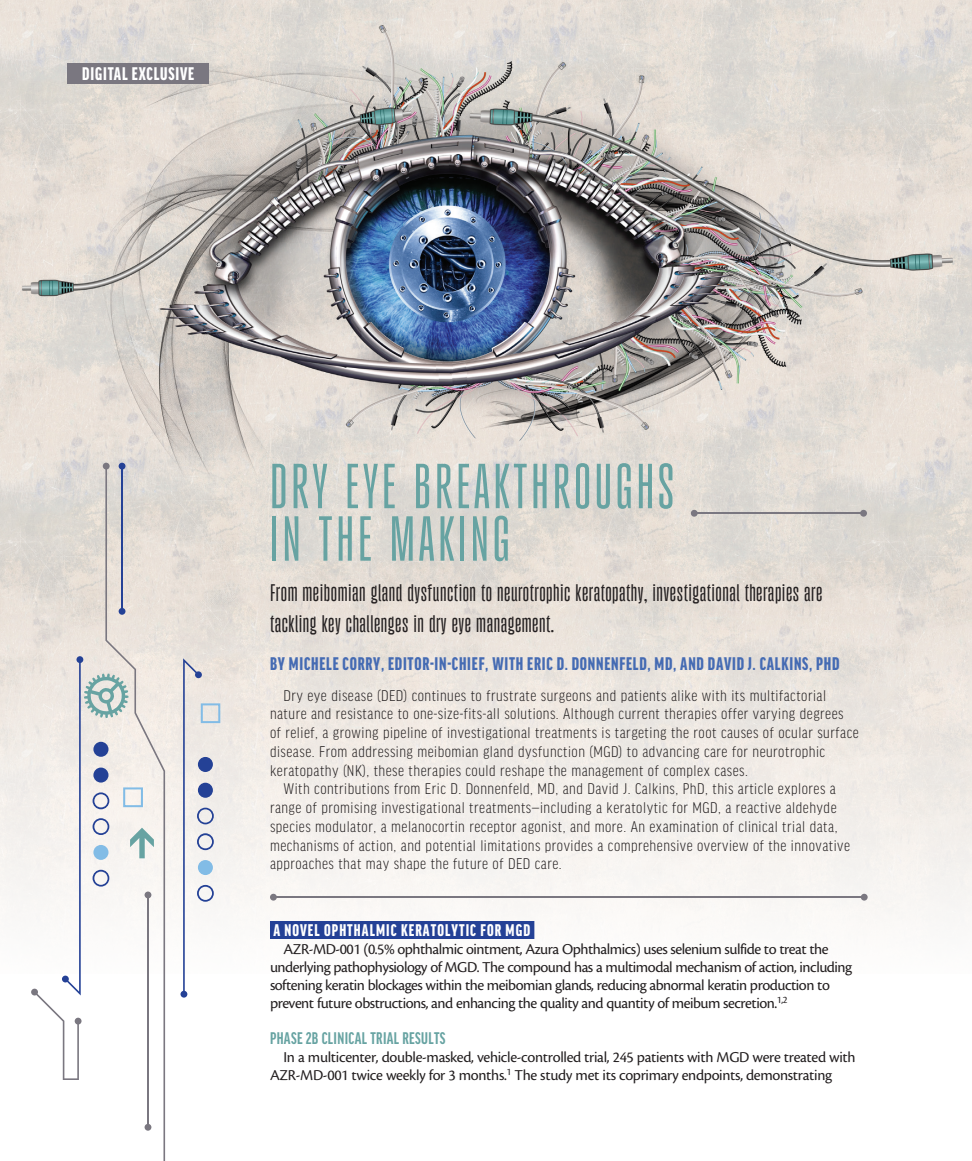
<style>
.page{position:relative;width:972px;height:1161px;background:#fff}
.page>*{position:absolute;margin:0;border:0;box-sizing:border-box;transform-origin:0 0}
.headline{font:67.5px/52.5px "Gazzetta";letter-spacing:.05em;color:#67a3a2}
.deck{font:25.5px/30.8px "Gazzetta";letter-spacing:.02em;color:#231f20}
.author{font:900 extra-condensed 19.5px "Good Headline Pro";letter-spacing:.04em;color:#456bb3}
.t1{font:900 extra-condensed 19.5px "Good Headline Pro";letter-spacing:.045em;color:#fff}
.subhead{font:900 extra-condensed 18px "Good Headline Pro";letter-spacing:.06em;color:#fff}
.subhead_2{font:700 extra-condensed 18px "Good Headline Pro";letter-spacing:.02em;color:#67a3a2}
.callout_copy{font:300 condensed 16.5px/18.8px "Good Headline Pro";letter-spacing:.03em;color:#231f20}
.body{font:15.75px/18px "Cronos Pro";letter-spacing:-.03em;color:#231f20}
</style>
<div class="page">
<img style="left:0;top:0;width:972px;height:973px">
<div style="left:270px;top:921px;width:264px;height:18px;background:#244196"></div>
<div style="left:119px;top:463px;width:6px;height:7px;background:#244196;border-radius:50%"></div>
<div style="left:181px;top:991px;width:6px;height:7px;background:#244196;border-radius:50%"></div>
<div style="left:31px;top:989px;width:7px;height:7px;background:#7a7780;border-radius:50%"></div>
<div style="left:103px;top:463px;width:7px;height:7px;background:#7a7780;border-radius:50%"></div>
<svg style="left:183px;top:658px;width:37px;height:336px"></svg>
<svg style="left:34px;top:466px;width:131px;height:695px"></svg>
<hr style="left:694px;top:512px;width:169px;height:2px;background:#7a7780">
<div style="left:860px;top:510px;width:7px;height:7px;background:#7a7780;border-radius:50%"></div>
<div style="left:691px;top:510px;width:7px;height:7px;background:#7a7780;border-radius:50%"></div>
<hr style="left:273px;top:896px;width:592px;height:2px;background:#7a7780">
<div style="left:861px;top:894px;width:7px;height:7px;background:#7a7780;border-radius:50%"></div>
<div style="left:270px;top:894px;width:7px;height:7px;background:#7a7780;border-radius:50%"></div>
<svg style="left:0;top:63px;width:209px;height:46px;background:#beb9b8"></svg>
<p class="t1" style="left:82px;top:64px;width:114px">DIGITAL EXCLUSIVE</p>
<p class="headline" style="left:270px;top:461px;width:406px">DRY EYE BREAKTHROUGHS<br>IN THE MAKING</p>
<p class="deck" style="left:270px;top:578px;width:554px">From meibomian gland dysfunction to neurotrophic keratopathy, investigational therapies are tackling key challenges in dry eye management.</p>
<p class="author" style="left:270px;top:654px;width:571px">BY MICHELE CORRY, EDITOR-IN-CHIEF, WITH ERIC D. DONNENFELD, MD, AND DAVID J. CALKINS, PHD</p>
<p class="callout_copy" style="left:270px;top:686px;width:590px;text-indent:14px">Dry eye disease (DED) continues to frustrate surgeons and patients alike with its multifactorial nature and resistance to one-size-fits-all solutions. Although current therapies offer varying degrees<br>of relief, a growing pipeline of investigational treatments is targeting the root causes of ocular surface disease. From addressing meibomian gland dysfunction (MGD) to advancing care for neurotrophic keratopathy (NK), these therapies could reshape the management of complex cases.</p>
<p class="callout_copy" style="left:270px;top:780px;width:582px;text-indent:14px">With contributions from Eric D. Donnenfeld, MD, and David J. Calkins, PhD, this article explores a range of promising investigational treatments—including a keratolytic for MGD, a reactive aldehyde species modulator, a melanocortin receptor agonist, and more. An examination of clinical trial data, mechanisms of action, and potential limitations provides a comprehensive overview of the innovative approaches that may shape the future of DED care.</p>
<p class="subhead" style="left:273px;top:921px;width:258px">A NOVEL OPHTHALMIC KERATOLYTIC FOR MGD</p>
<p class="body" style="left:270px;top:940px;width:584px;text-indent:14px">AZR-MD-001 (0.5% ophthalmic ointment, Azura Ophthalmics) uses selenium sulfide to treat the underlying pathophysiology of MGD. The compound has a multimodal mechanism of action, including softening keratin blockages within the meibomian glands, reducing abnormal keratin production to prevent future obstructions, and enhancing the quality and quantity of meibum secretion.<sup>1,2</sup></p>
<p class="subhead_2" style="left:270px;top:1029px;width:177px">PHASE 2B CLINICAL TRIAL RESULTS</p>
<p class="body" style="left:270px;top:1048px;width:587px;text-indent:14px">In a multicenter, double-masked, vehicle-controlled trial, 245 patients with MGD were treated with<br>AZR-MD-001 twice weekly for 3 months.<sup>1</sup> The study met its coprimary endpoints, demonstrating</p>
</div>
